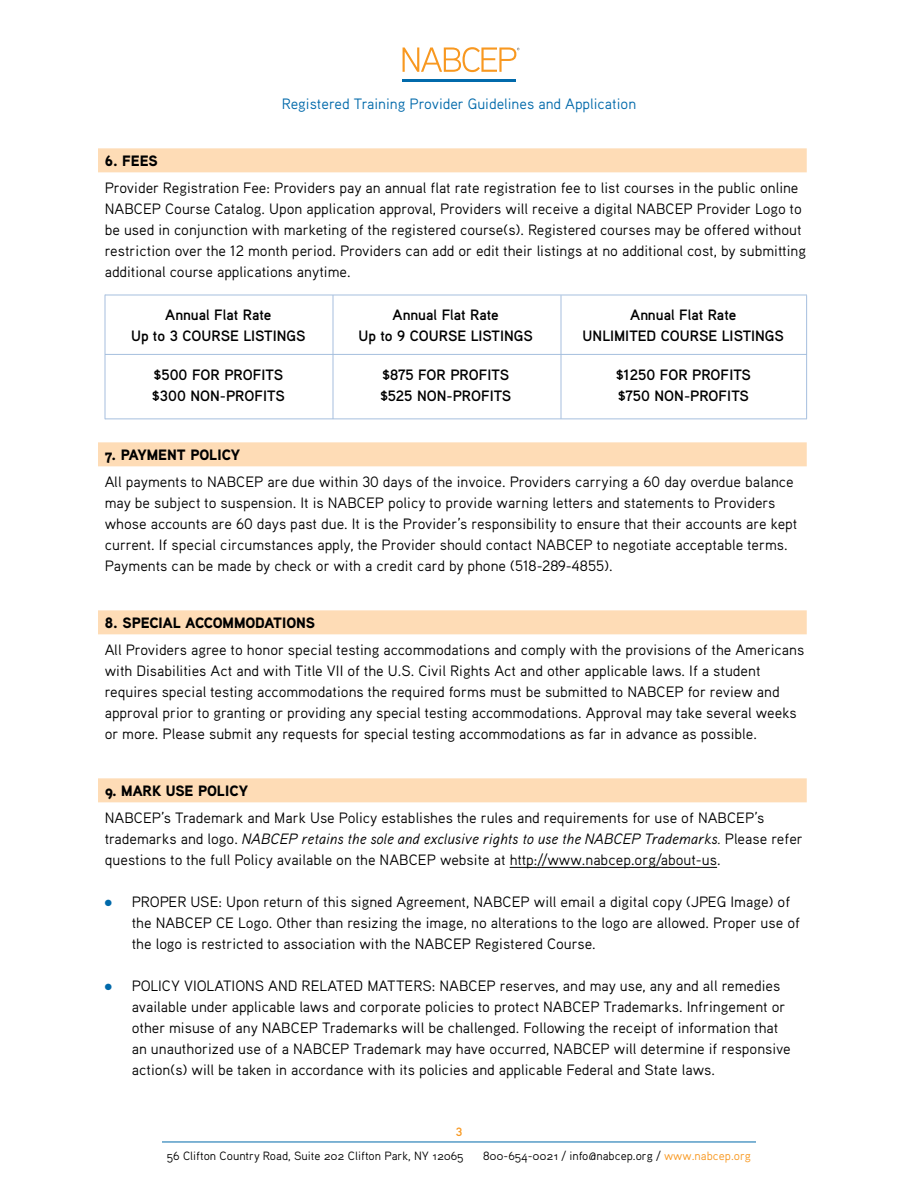
<style>
.page{position:relative;width:918px;height:1188px;background:#fff}
.page>*{position:absolute;margin:0;border:0;box-sizing:border-box;transform-origin:0 0}
.t1{font:15px/21px "Aaux Pro";color:#000}
.t2{font:700 15px/21px "Aaux Pro";color:#000;text-align:center}
.t3{font:15px "Aaux Pro Black OSF";color:#000}
.t4{font:15px "Aaux Pro";color:#0069aa}
.t5{font:12px "Aaux Pro Regular OSF";color:#000}
.t6{font:700 12px "Aaux Pro";color:#f89820}
.s1{font-style:italic}
.s2{color:#0069aa}
.s3{color:#f89820}
</style>
<div class="page">
<svg style="left:403px;top:47px;width:116px;height:25px"></svg>
<hr style="left:403px;top:79px;width:113px;height:3px;background:#016aab">
<hr style="left:162px;top:1142px;width:594px;height:1px;background:#0069aa">
<div style="left:98px;top:148px;width:709px;height:24px;background:#fedcb6"></div>
<div style="left:98px;top:442px;width:709px;height:24px;background:#fedcb6"></div>
<div style="left:98px;top:610px;width:709px;height:24px;background:#fedcb6"></div>
<div style="left:98px;top:778px;width:709px;height:24px;background:#fedcb6"></div>
<hr style="left:510px;top:867px;width:207px;height:1px;background:#000">
<hr style="left:105px;top:295px;width:702px;height:1px;background:#a6bfde">
<hr style="left:105px;top:419px;width:702px;height:1px;background:#a6bfde">
<hr style="left:105px;top:354px;width:702px;height:1px;background:#a6bfde">
<hr style="left:105px;top:295px;width:1px;height:124px;background:#a6bfde">
<hr style="left:333px;top:295px;width:1px;height:124px;background:#a6bfde">
<hr style="left:561px;top:295px;width:1px;height:124px;background:#a6bfde">
<hr style="left:806px;top:295px;width:1px;height:124px;background:#a6bfde">
<p class="t4" style="left:282px;top:95px;width:356px">Registered Training Provider Guidelines and Application</p>
<p class="t3" style="left:105px;top:151px;width:55px">6. FEES</p>
<p class="t1" style="left:105px;top:177px;width:703px">Provider Registration Fee: Providers pay an annual flat rate registration fee to list courses in the public online NABCEP Course Catalog. Upon application approval, Providers will receive a digital NABCEP Provider Logo to be used in conjunction with marketing of the registered course(s). Registered courses may be offered without restriction over the 12 month period. Providers can add or edit their listings at no additional cost, by submitting additional course applications anytime.</p>
<p class="t2" style="left:131px;top:304px;width:176px">Annual Flat Rate<br>Up to 3 COURSE LISTINGS</p>
<p class="t2" style="left:359px;top:304px;width:176px">Annual Flat Rate<br>Up to 9 COURSE LISTINGS</p>
<p class="t2" style="left:583px;top:304px;width:203px">Annual Flat Rate<br>UNLIMITED COURSE LISTINGS</p>
<p class="t2" style="left:152px;top:364px;width:134px;text-align:left">$500 FOR PROFITS $300 NON-PROFITS</p>
<p class="t2" style="left:380px;top:364px;width:133px;text-align:left">$875 FOR PROFITS $525 NON-PROFITS</p>
<p class="t2" style="left:616px;top:364px;width:137px;text-align:left">$1250 FOR PROFITS $750 NON-PROFITS</p>
<p class="t3" style="left:105px;top:445px;width:137px">7. PAYMENT POLICY</p>
<p class="t1" style="left:105px;top:471px;width:694px">All payments to NABCEP are due within 30 days of the invoice. Providers carrying a 60 day overdue balance may be subject to suspension. It is NABCEP policy to provide warning letters and statements to Providers whose accounts are 60 days past due. It is the Provider’s responsibility to ensure that their accounts are kept current. If special circumstances apply, the Provider should contact NABCEP to negotiate acceptable terms.<br>Payments can be made by check or with a credit card by phone (518-289-4855).</p>
<p class="t3" style="left:105px;top:613px;width:212px">8. SPECIAL ACCOMMODATIONS</p>
<p class="t1" style="left:105px;top:639px;width:701px">All Providers agree to honor special testing accommodations and comply with the provisions of the Americans with Disabilities Act and with Title VII of the U.S. Civil Rights Act and other applicable laws. If a student requires special testing accommodations the required forms must be submitted to NABCEP for review and approval prior to granting or providing any special testing accommodations. Approval may take several weeks or more. Please submit any requests for special testing accommodations as far in advance as possible.</p>
<p class="t3" style="left:105px;top:782px;width:145px">9. MARK USE POLICY</p>
<p class="t1" style="left:105px;top:807px;width:700px">NABCEP’s Trademark and Mark Use Policy establishes the rules and requirements for use of NABCEP’s trademarks and logo. <span class="s1">NABCEP retains the sole and exclusive rights to use the NABCEP Trademarks.</span> Please refer questions to the full Policy available on the NABCEP website at http://www.nabcep.org/about-us.</p>
<p class="t1" style="left:132px;top:891px;width:670px;text-indent:-27px"><span class="s2">●</span> PROPER USE: Upon return of this signed Agreement, NABCEP will email a digital copy (JPEG Image) of the NABCEP CE Logo. Other than resizing the image, no alterations to the logo are allowed. Proper use of the logo is restricted to association with the NABCEP Registered Course.</p>
<p class="t1" style="left:132px;top:975px;width:661px;text-indent:-27px"><span class="s2">●</span> POLICY VIOLATIONS AND RELATED MATTERS: NABCEP reserves, and may use, any and all remedies available under applicable laws and corporate policies to protect NABCEP Trademarks. Infringement or other misuse of any NABCEP Trademarks will be challenged. Following the receipt of information that an unauthorized use of a NABCEP Trademark may have occurred, NABCEP will determine if responsive action(s) will be taken in accordance with its policies and applicable Federal and State laws.</p>
<p class="t6" style="left:456px;top:1124px;width:8px">3</p>
<p class="t5" style="left:167px;top:1148px;width:298px">56 Clifton Country Road, Suite 202 Clifton Park, NY 12065</p>
<p class="t5" style="left:483px;top:1148px;width:270px">800-654-0021 / info@nabcep.org / <span class="s3">www.nabcep.org</span></p>
</div>
